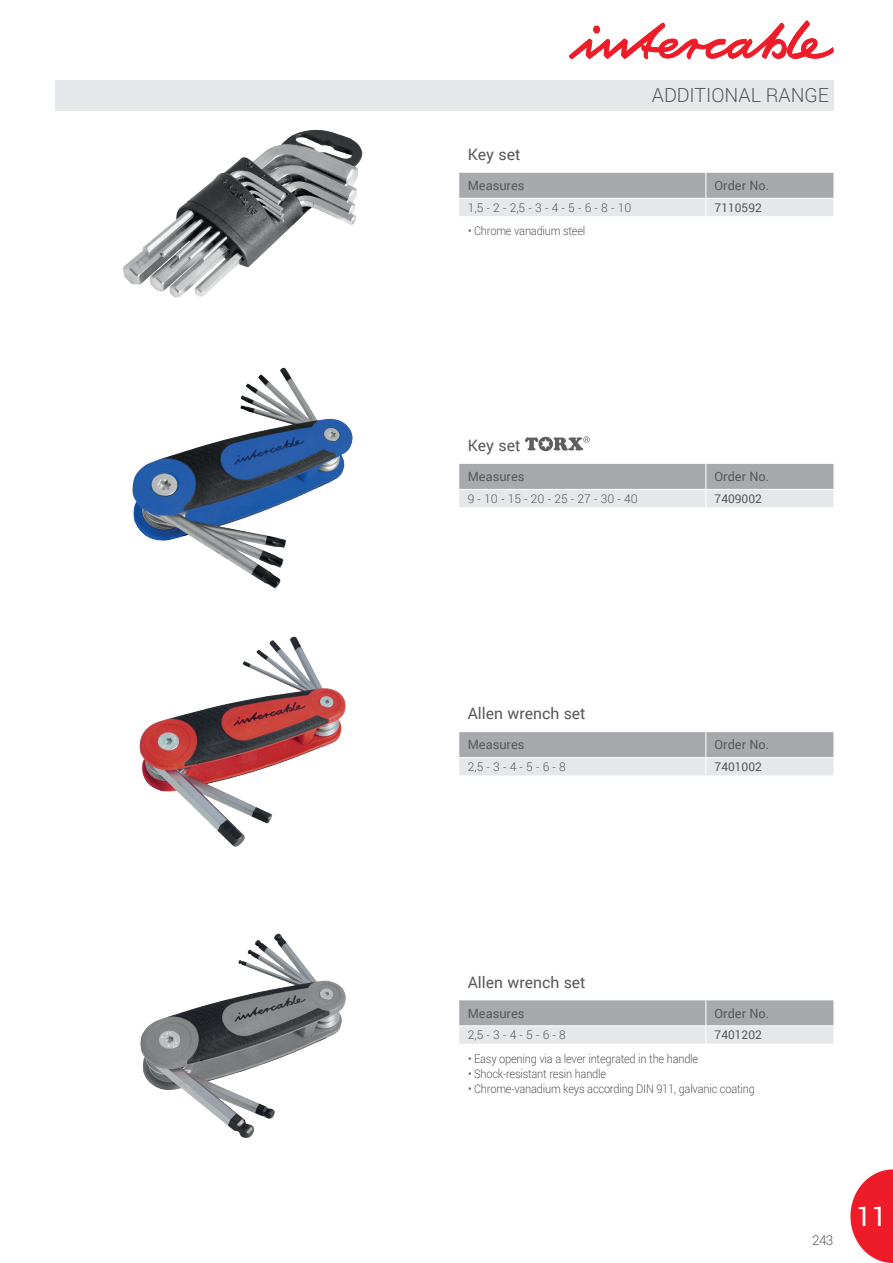
<style>
.page{position:relative;width:893px;height:1263px;background:#fff}
.page>*{position:absolute;margin:0;border:0;box-sizing:border-box;transform-origin:0 0}
.t1{font:27px "Roboto";color:#fff}
.t2{font:300 19.5px "Roboto";color:#57585a}
.t3{font:15.75px "Roboto";color:#57585a}
.t4{font:300 13.5px "Roboto";color:#57585a}
.t5{font:12.75px "Roboto";color:#57585a}
.t6{font:300 12px "Roboto";letter-spacing:-.02em;color:#57585a;scale:.92 1}
.t7{font:300 12px "Roboto";letter-spacing:-.02em;color:#57585a}
.t8{font:12px "Roboto";color:#57585a}
.t9{font:300 12px "Roboto";color:#57585a}
</style>
<div class="page">
<div style="left:55px;top:80px;width:778px;height:31px;background:#e6e7e9"></div>
<svg style="left:569px;top:21px;width:264px;height:38px"></svg>
<svg style="left:525px;top:436px;width:65px;height:15px"></svg>
<svg style="left:459px;top:173px;width:374px;height:43px;background:#c3c4c7"></svg>
<svg style="left:459px;top:464px;width:374px;height:43px;background:#c2c3c6"></svg>
<svg style="left:459px;top:732px;width:374px;height:43px;background:#c2c3c6"></svg>
<svg style="left:459px;top:1000px;width:374px;height:44px;background:#c4c4c8"></svg>
<img style="left:122px;top:130px;width:241px;height:167px">
<img style="left:139px;top:637px;width:207px;height:210px">
<img style="left:141px;top:934px;width:204px;height:203px">
<img style="left:132px;top:367px;width:220px;height:222px">
<svg style="left:850px;top:1169px;width:43px;height:94px"></svg>
<h3 class="t3" style="left:468px;top:143px;width:54px">Key set</h3>
<h2 class="t2" style="left:652px;top:82px;width:179px">ADDITIONAL RANGE</h2>
<p class="t5" style="left:468px;top:176px;width:58px">Measures</p>
<p class="t5" style="left:715px;top:176px;width:56px">Order No.</p>
<p class="t7" style="left:468px;top:199px;width:165px">1,5 - 2 - 2,5 - 3 - 4 - 5 - 6 - 8 - 10</p>
<p class="t8" style="left:715px;top:199px;width:49px">7110592</p>
<p class="t6" style="left:468px;top:223px;width:129px">• Chrome vanadium steel</p>
<h3 class="t3" style="left:468px;top:434px;width:54px">Key set</h3>
<p class="t5" style="left:468px;top:468px;width:58px">Measures</p>
<p class="t5" style="left:715px;top:468px;width:56px">Order No.</p>
<p class="t9" style="left:468px;top:490px;width:172px">9 - 10 - 15 - 20 - 25 - 27 - 30 - 40</p>
<p class="t8" style="left:715px;top:490px;width:49px">7409002</p>
<h3 class="t3" style="left:468px;top:703px;width:119px">Allen wrench set</h3>
<p class="t5" style="left:468px;top:736px;width:58px">Measures</p>
<p class="t5" style="left:715px;top:736px;width:56px">Order No.</p>
<p class="t7" style="left:468px;top:758px;width:100px">2,5 - 3 - 4 - 5 - 6 - 8</p>
<p class="t8" style="left:715px;top:758px;width:49px">7401002</p>
<h3 class="t3" style="left:468px;top:971px;width:119px">Allen wrench set</h3>
<p class="t5" style="left:468px;top:1004px;width:58px">Measures</p>
<p class="t5" style="left:715px;top:1004px;width:56px">Order No.</p>
<p class="t7" style="left:468px;top:1026px;width:100px">2,5 - 3 - 4 - 5 - 6 - 8</p>
<p class="t8" style="left:715px;top:1026px;width:49px">7401202</p>
<p class="t6" style="left:468px;top:1050px;width:252px">• Easy opening via a lever integrated in the handle</p>
<p class="t6" style="left:468px;top:1065px;width:152px">• Shock-resistant resin handle</p>
<p class="t6" style="left:468px;top:1080px;width:313px">• Chrome-vanadium keys according DIN 911, galvanic coating</p>
<p class="t4" style="left:812px;top:1231px;width:23px">243</p>
<h1 class="t1" style="left:856px;top:1197px;width:32px">11</h1>
</div>
